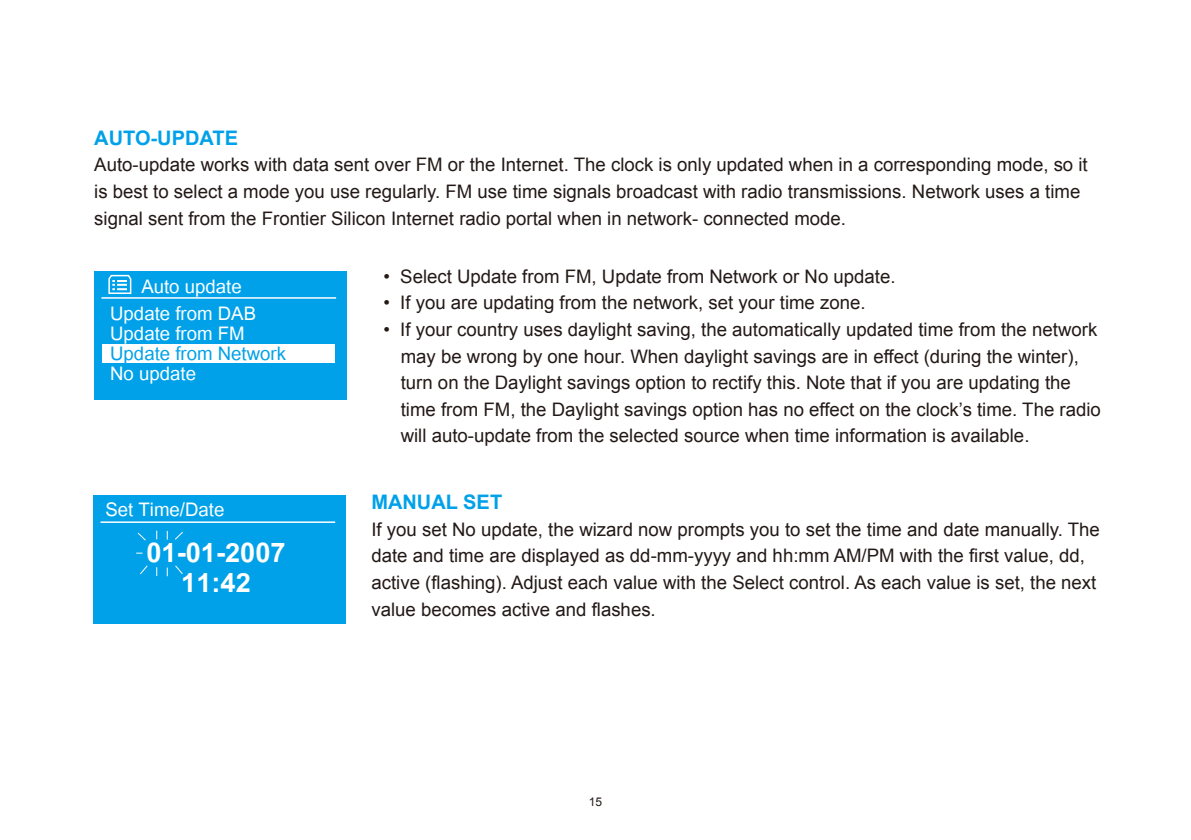
<style>
.page{position:relative;width:1191px;height:840px;background:#fff}
.page>*{position:absolute;margin:0;border:0;box-sizing:border-box;transform-origin:0 0}
.t1{font:700 38px/30px "Utsaah";color:#fff;text-align:center}
.t2{font:26px/27px "Utsaah";color:#fff}
.t3{font:26px "Utsaah";color:#00a1e9}
.t4{font:700 20px "Arial";color:#00a1e9}
.t5{font:18.6px/26.6px "Arial";color:#231916}
.t6{font:12px "Arial";color:#231916}
</style>
<div class="page">
<div style="left:94px;top:271px;width:253px;height:128px;background:#00a1e9"></div>
<hr style="left:101px;top:297px;width:235px;height:1px;background:#fff">
<div style="left:102px;top:344px;width:233px;height:18px;background:#fff"></div>
<div style="left:93px;top:495px;width:253px;height:128px;background:#00a1e9"></div>
<hr style="left:100px;top:521px;width:235px;height:1px;background:#fff">
<svg style="left:140px;top:565px;width:8px;height:9px"></svg>
<svg style="left:137px;top:532px;width:9px;height:9px"></svg>
<svg style="left:175px;top:565px;width:8px;height:9px"></svg>
<svg style="left:175px;top:531px;width:8px;height:9px"></svg>
<svg style="left:108px;top:274px;width:24px;height:20px"></svg>
<p class="t4" style="left:94px;top:124px;width:145px">AUTO-UPDATE</p>
<p class="t5" style="left:94px;top:151px;width:995px">Auto-update works with data sent over FM or the Internet. The clock is only updated when in a corresponding mode, so it is best to select a mode you use regularly. FM use time signals broadcast with radio transmissions. Network uses a time signal sent from the Frontier Silicon Internet radio portal when in network- connected mode.</p>
<h2 class="t2" style="left:110px;top:275px;width:147px;text-indent:31px">Auto update<br>Update from DAB</h2>
<h2 class="t2" style="left:110px;top:321px;width:136px">Update from FM</h2>
<h2 class="t3" style="left:110px;top:341px;width:177px">Update from Network</h2>
<h2 class="t2" style="left:110px;top:361px;width:87px">No update</h2>
<h2 class="t2" style="left:105px;top:498px;width:120px">Set Time/Date</h2>
<h1 class="t1" style="left:146px;top:539px;width:141px">01-01-2007<br>11:42</h1>
<p class="t5" style="left:383px;top:263px;width:514px">• Select Update from FM, Update from Network or No update.</p>
<p class="t5" style="left:383px;top:289px;width:484px">• If you are updating from the network, set your time zone.</p>
<p class="t5" style="left:401px;top:316px;width:701px;text-indent:-17px">• If your country uses daylight saving, the automatically updated time from the network may be wrong by one hour. When daylight savings are in effect (during the winter), turn on the Daylight savings option to rectify this. Note that if you are updating the time from FM, the Daylight savings option has no effect on the clock’s time. The radio will auto-update from the selected source when time information is available.</p>
<p class="t4" style="left:371px;top:488px;width:132px">MANUAL SET</p>
<p class="t5" style="left:371px;top:516px;width:730px">If you set No update, the wizard now prompts you to set the time and date manually. The date and time are displayed as dd-mm-yyyy and hh:mm AM/PM with the first value, dd, active (flashing). Adjust each value with the Select control. As each value is set, the next value becomes active and flashes.</p>
<p class="t6" style="left:589px;top:793px;width:15px">15</p>
</div>
